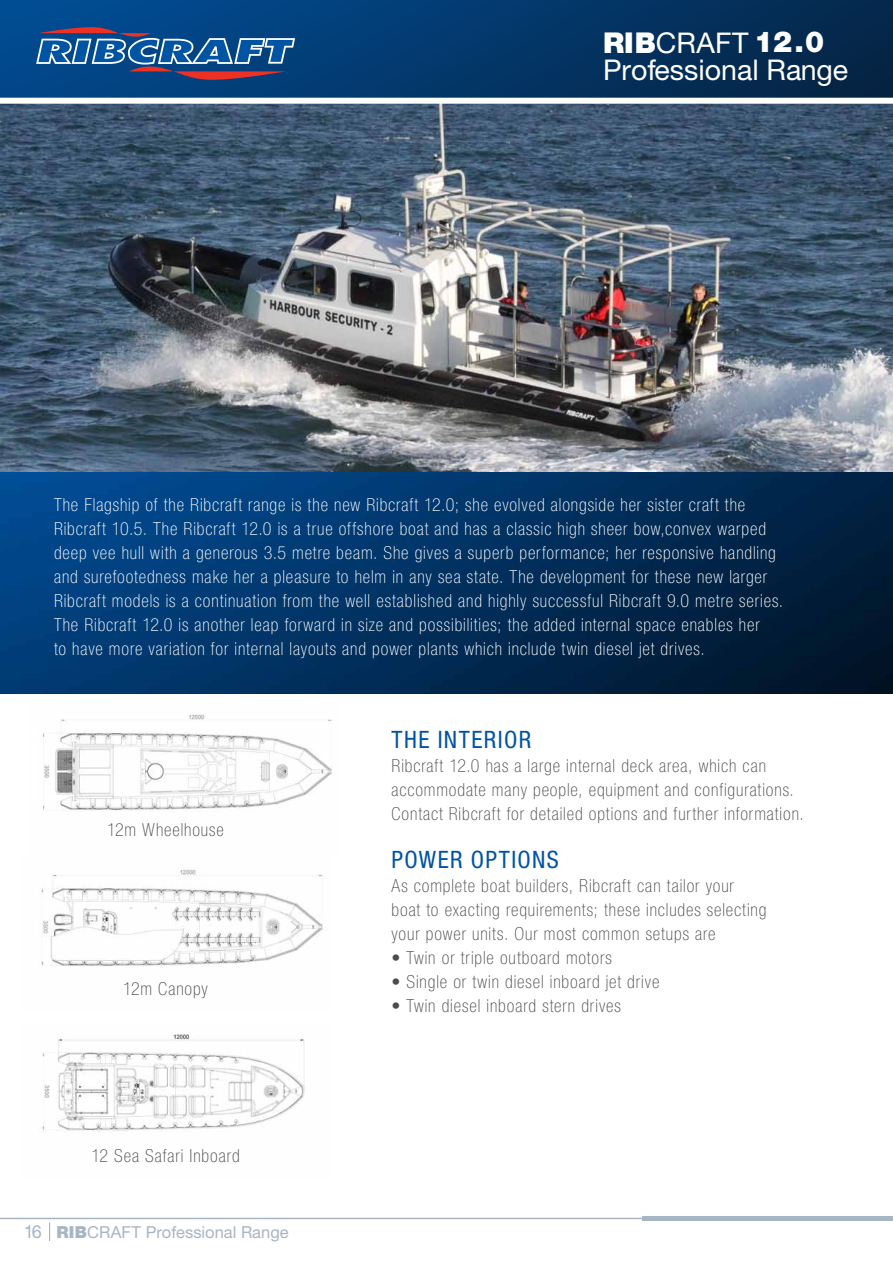
<style>
.page{position:relative;width:893px;height:1263px;background:#fff}
.page>*{position:absolute;margin:0;border:0;box-sizing:border-box;transform-origin:0 0}
.t1{font:28.5px/26.8px "Helvetica Neue";color:#fff}
.t2{font:condensed 24px "Helvetica Neue";letter-spacing:.055em;color:#0054a4}
.t3{font:100 condensed 18px/24px "Helvetica Neue";letter-spacing:.05em;color:#fff}
.t4{font:100 condensed 18px/24px "Helvetica Neue";letter-spacing:.05em;color:#4d4d4f}
.t5{font:18px "Helvetica Neue";color:#a7b6c4}
.t6{font:16.5px "Helvetica Neue";color:#a7b6c4}
.s1{font-weight:900}
.s2{font-family:"Helvetica Neue LT";font-weight:900}
</style>
<div class="page">
<img style="left:0;top:0;width:893px;height:473px">
<svg style="left:49px;top:1222px;width:1px;height:19px"></svg>
<svg style="left:36px;top:27px;width:259px;height:54px"></svg>
<img style="left:0;top:473px;width:893px;height:220px">
<img style="left:42px;top:1034px;width:263px;height:97px">
<img style="left:41px;top:869px;width:282px;height:98px">
<img style="left:43px;top:714px;width:289px;height:98px">
<hr style="left:0;top:1218px;width:838px;height:1px;background:#a7b6c4">
<hr style="left:643px;top:1216px;width:250px;height:4px;background:#a7b6c4">
<div style="left:0;top:98px;width:893px;height:6px;background:#fff"></div>
<h1 class="t1" style="left:603px;top:29px;width:247px"><span class="s1">RIB</span>CRAFT <span class="s2">12.0<br></span>Professional Range</h1>
<p class="t3" style="left:54px;top:492px;width:731px">The Flagship of the Ribcraft range is the new Ribcraft 12.0; she evolved alongside her sister craft the Ribcraft 10.5. The Ribcraft 12.0 is a true offshore boat and has a classic high sheer bow,convex warped deep vee hull with a generous 3.5 metre beam. She gives a superb performance; her responsive handling and surefootedness make her a pleasure to helm in any sea state. The development for these new larger Ribcraft models is a continuation from the well established and highly successful Ribcraft 9.0 metre series.<br>The Ribcraft 12.0 is another leap forward in size and possibilities; the added internal space enables her<br>to have more variation for internal layouts and power plants which include twin diesel jet drives.</p>
<p class="t4" style="left:107px;top:818px;width:118px">12m Wheelhouse</p>
<p class="t4" style="left:123px;top:976px;width:86px">12m Canopy</p>
<h2 class="t2" style="left:392px;top:726px;width:141px">THE INTERIOR</h2>
<p class="t4" style="left:392px;top:753px;width:414px">Ribcraft 12.0 has a large internal deck area, which can accommodate many people, equipment and configurations.<br>Contact Ribcraft for detailed options and further information.</p>
<h2 class="t2" style="left:392px;top:846px;width:169px">POWER OPTIONS</h2>
<p class="t4" style="left:392px;top:873px;width:376px">As complete boat builders, Ribcraft can tailor your boat to exacting requirements; these includes selecting your power units. Our most common setups are</p>
<p class="t4" style="left:392px;top:945px;width:222px">• Twin or triple outboard motors</p>
<p class="t4" style="left:392px;top:969px;width:269px">• Single or twin diesel inboard jet drive</p>
<p class="t4" style="left:392px;top:993px;width:231px">• Twin diesel inboard stern drives</p>
<p class="t4" style="left:91px;top:1144px;width:150px">12 Sea Safari Inboard</p>
<p class="t5" style="left:24px;top:1221px;width:19px">16</p>
<p class="t6" style="left:56px;top:1222px;width:234px"><span class="s1">RIB</span>CRAFT Professional Range</p>
</div>
